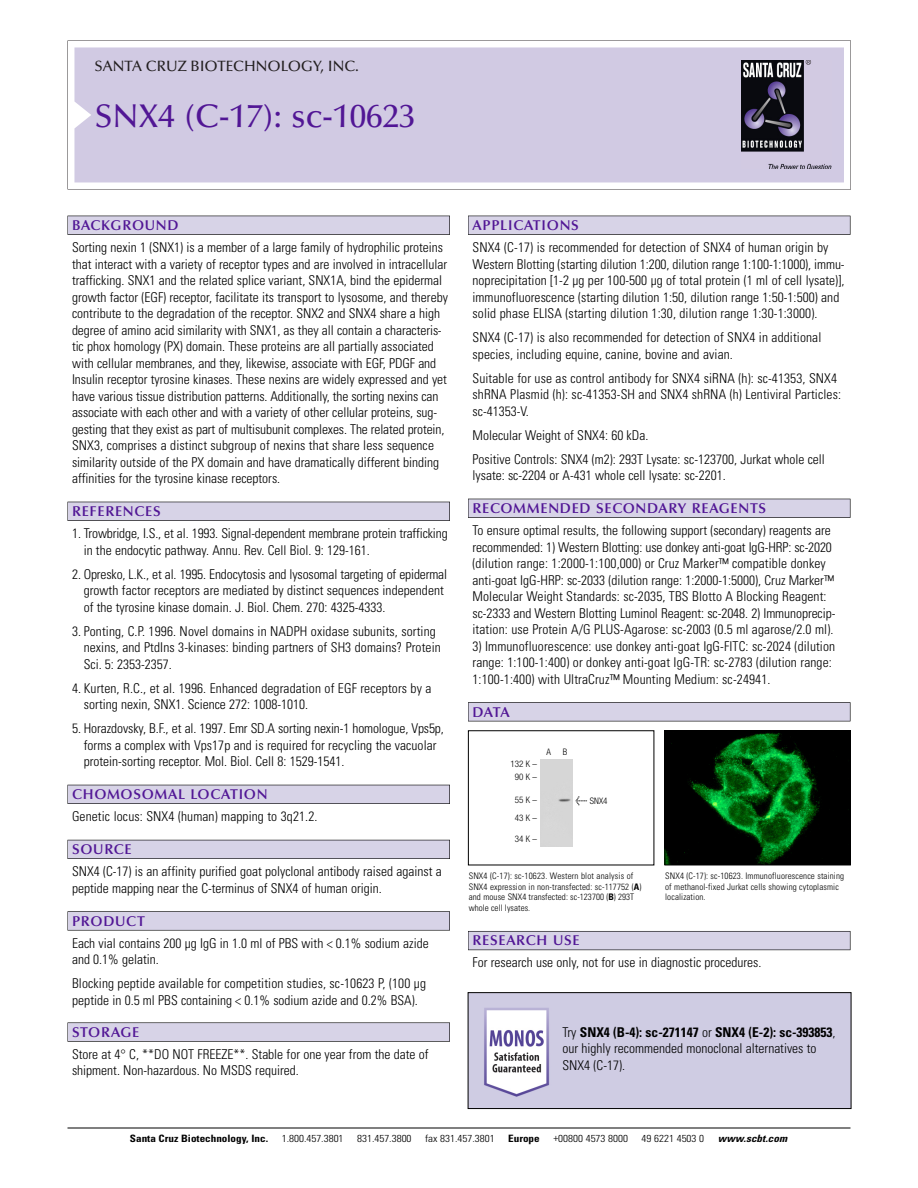
<style>
.page{position:relative;width:918px;height:1188px;background:#fff}
.page>*{position:absolute;margin:0;border:0;box-sizing:border-box;transform-origin:0 0}
.t1{font:500 33px "Optima";color:#511695}
.t2{font:500 15px "Optima";color:#231f20}
.t3{font:600 14.25px "Optima";letter-spacing:.05em;color:#511695}
.t4{font:300 condensed 13.5px/16.5px "Univers";color:#000}
.t5{font:300 condensed 10.2px "Univers";color:#000;scale:1.1 1}
.t6{font:700 condensed 10.2px "Univers";color:#000;scale:1.1 1}
.t7{font:italic 700 condensed 10.2px "Univers";letter-spacing:.005em;color:#000;scale:1.1 1}
.t8{font:300 condensed 9px/10.5px "Univers";letter-spacing:.015em;color:#000}
.t9{font:300 condensed 9px/13.5px "Helvetica Neue";letter-spacing:.005em;color:#000;text-align:center}
.s1{font-family:"Meta Plus";font-weight:400;font-stretch:normal;font-size:10.5px}
.s2{font-weight:700}
</style>
<div class="page">
<svg style="left:68px;top:40px;width:783px;height:149px"></svg>
<div style="left:74px;top:47px;width:770px;height:135px;background:#d1cae3"></div>
<img style="left:741px;top:60px;width:90px;height:108px">
<div style="left:68px;top:216px;width:382px;height:19px;background:#525155"></div>
<div style="left:68px;top:216px;width:381px;height:18px;background:#d7d3e7"></div>
<div style="left:68px;top:502px;width:382px;height:19px;background:#515055"></div>
<div style="left:68px;top:502px;width:381px;height:18px;background:#d7d3e7"></div>
<div style="left:68px;top:785px;width:382px;height:19px;background:#525158"></div>
<div style="left:68px;top:785px;width:381px;height:18px;background:#d7d3e7"></div>
<div style="left:68px;top:840px;width:382px;height:19px;background:#54535a"></div>
<div style="left:68px;top:840px;width:381px;height:18px;background:#d7d3e7"></div>
<svg style="left:68px;top:911px;width:382px;height:20px"></svg>
<div style="left:68px;top:912px;width:381px;height:18px;background:#d7d3e7"></div>
<svg style="left:68px;top:1022px;width:382px;height:20px"></svg>
<div style="left:68px;top:1023px;width:381px;height:18px;background:#d7d3e7"></div>
<div style="left:468px;top:216px;width:382px;height:19px;background:#525155"></div>
<div style="left:468px;top:216px;width:382px;height:18px;background:#d7d3e7"></div>
<div style="left:468px;top:499px;width:382px;height:19px;background:#515055"></div>
<div style="left:468px;top:499px;width:382px;height:18px;background:#d7d3e7"></div>
<div style="left:468px;top:702px;width:382px;height:19px;background:#545357"></div>
<div style="left:468px;top:703px;width:382px;height:18px;background:#d7d3e7"></div>
<div style="left:468px;top:931px;width:382px;height:19px;background:#5b5961"></div>
<div style="left:468px;top:932px;width:382px;height:18px;background:#d7d3e7"></div>
<hr style="left:68px;top:1128px;width:782px;height:1px;background:#000">
<img style="left:666px;top:732px;width:183px;height:131px">
<div style="left:664px;top:730px;width:187px;height:135px;border:1px solid #000"></div>
<div style="left:540px;top:760px;width:32px;height:86px;background:#d6d6d6"></div>
<img style="left:470px;top:994px;width:379px;height:113px">
<div style="left:468px;top:992px;width:383px;height:117px;border:1px solid #000"></div>
<p class="t2" style="left:94px;top:61px;width:266px">SANTA CRUZ BIOTECHNOLOGY, INC.</p>
<h1 class="t1" style="left:94px;top:103px;width:323px">SNX4 (C-17): sc-10623</h1>
<p class="t3" style="left:72px;top:219px;width:108px">BACKGROUND</p>
<p class="t4" style="left:72px;top:240px;width:377px">Sorting nexin 1 (SNX1) is a member of a large family of hydrophilic proteins that interact with a variety of receptor types and are involved in intracellular trafficking. SNX1 and the related splice variant, SNX1A, bind the epidermal growth factor (EGF) receptor, facilitate its transport to lysosome, and thereby contribute to the degradation of the receptor. SNX2 and SNX4 share a high degree of amino acid similarity with SNX1, as they all contain a characteris&shy;tic phox homology (PX) domain. These proteins are all partially associated with cellular membranes, and they, likewise, associate with EGF, PDGF and Insulin receptor tyrosine kinases. These nexins are widely expressed and yet have various tissue distribution patterns. Additionally, the sorting nexins can associate with each other and with a variety of other cellular proteins, sug&shy;gesting that they exist as part of multisubunit complexes. The related protein, SNX3, comprises a distinct subgroup of nexins that share less sequence similarity outside of the PX domain and have dramatically different binding affinities for the tyrosine kinase receptors.</p>
<p class="t3" style="left:72px;top:506px;width:90px">REFERENCES</p>
<p class="t4" style="left:84px;top:526px;width:366px;text-indent:-12px">1. Trowbridge, I.S., et al. 1993. Signal-dependent membrane protein trafficking in the endocytic pathway. Annu. Rev. Cell Biol. 9: 129-161.</p>
<p class="t4" style="left:84px;top:567px;width:365px;text-indent:-12px">2. Opresko, L.K., et al. 1995. Endocytosis and lysosomal targeting of epidermal growth factor receptors are mediated by distinct sequences independent of the tyrosine kinase domain. J. Biol. Chem. 270: 4325-4333.</p>
<p class="t4" style="left:84px;top:624px;width:359px;text-indent:-12px">3. Ponting, C.P. 1996. Novel domains in NADPH oxidase subunits, sorting nexins, and PtdIns 3-kinases: binding partners of SH3 domains? Protein<br>Sci. 5: 2353-2357.</p>
<p class="t4" style="left:84px;top:681px;width:349px;text-indent:-12px">4. Kurten, R.C., et al. 1996. Enhanced degradation of EGF receptors by a sorting nexin, SNX1. Science 272: 1008-1010.</p>
<p class="t4" style="left:84px;top:721px;width:362px;text-indent:-12px">5. Horazdovsky, B.F., et al. 1997. Emr SD.A sorting nexin-1 homologue, Vps5p, forms a complex with Vps17p and is required for recycling the vacuolar protein-sorting receptor. Mol. Biol. Cell 8: 1529-1541.</p>
<p class="t3" style="left:72px;top:789px;width:197px">CHOMOSOMAL LOCATION</p>
<p class="t4" style="left:72px;top:809px;width:247px">Genetic locus: SNX4 (human) mapping to 3q21.2.</p>
<p class="t3" style="left:72px;top:844px;width:61px">SOURCE</p>
<p class="t4" style="left:72px;top:864px;width:371px">SNX4 (C-17) is an affinity purified goat polyclonal antibody raised against a peptide mapping near the C-terminus of SNX4 of human origin.</p>
<p class="t3" style="left:72px;top:915px;width:74px">PRODUCT</p>
<p class="t4" style="left:72px;top:936px;width:358px">Each vial contains 200 µg IgG in 1.0 ml of PBS with &lt; 0.1% sodium azide and 0.1% gelatin.</p>
<p class="t4" style="left:72px;top:976px;width:356px">Blocking peptide available for competition studies, sc-10623 P, (100 µg peptide in 0.5 ml PBS containing &lt; 0.1% sodium azide and 0.2% BSA).</p>
<p class="t3" style="left:72px;top:1026px;width:69px">STORAGE</p>
<p class="t4" style="left:72px;top:1047px;width:358px">Store at 4° C, **DO NOT FREEZE**. Stable for one year from the date of shipment. Non-hazardous. No MSDS required.</p>
<p class="t3" style="left:473px;top:219px;width:108px">APPLICATIONS</p>
<p class="t4" style="left:473px;top:240px;width:374px">SNX4 (C-17) is recommended for detection of SNX4 of human origin by Western Blotting (starting dilution 1:200, dilution range 1:100-1:1000), immu&shy;noprecipitation [1-2 µg per 100-500 µg of total protein (1 ml of cell lysate)], immunofluorescence (starting dilution 1:50, dilution range 1:50-1:500) and solid phase ELISA (starting dilution 1:30, dilution range 1:30-1:3000).</p>
<p class="t4" style="left:473px;top:330px;width:350px">SNX4 (C-17) is also recommended for detection of SNX4 in additional species, including equine, canine, bovine and avian.</p>
<p class="t4" style="left:473px;top:371px;width:370px">Suitable for use as control antibody for SNX4 siRNA (h): sc-41353, SNX4 shRNA Plasmid (h): sc-41353-SH and SNX4 shRNA (h) Lentiviral Particles: sc-41353-V.</p>
<p class="t4" style="left:473px;top:424px;width:354px;line-height:24px">Molecular Weight of SNX4: 60 kDa.<br>Positive Controls: SNX4 (m2): 293T Lysate: sc-123700, Jurkat whole cell</p>
<p class="t4" style="left:473px;top:468px;width:255px">lysate: sc-2204 or A-431 whole cell lysate: sc-2201.</p>
<p class="t3" style="left:473px;top:503px;width:295px">RECOMMENDED SECONDARY REAGENTS</p>
<p class="t4" style="left:473px;top:523px;width:364px">To ensure optimal results, the following support (secondary) reagents are recommended: 1) Western Blotting: use donkey anti-goat IgG-HRP: sc-2020 (dilution range: 1:2000-1:100,000) or Cruz Marker™ compatible donkey anti-goat IgG-HRP: sc-2033 (dilution range: 1:2000-1:5000), Cruz Marker™ Molecular Weight Standards: sc-2035, TBS Blotto A Blocking Reagent: sc-2333 and Western Blotting Luminol Reagent: sc-2048. 2) Immunoprecip&shy;itation: use Protein A/G PLUS-Agarose: sc-2003 (0.5 ml agarose/2.0 ml).</p>
<p class="t4" style="left:473px;top:639px;width:364px">3) Immunofluorescence: use donkey anti-goat IgG-FITC: sc-2024 (dilution range: 1:100-1:400) or donkey anti-goat IgG-TR: sc-2783 (dilution range:<br>1:100-1:400) with UltraCruz™ Mounting Medium: sc-24941.</p>
<p class="t3" style="left:473px;top:706px;width:39px">DATA</p>
<p class="t9" style="left:511px;top:758px;width:28px">132 K –<br>90K–</p>
<p class="t9" style="left:515px;top:791px;width:24px;line-height:18px;text-align:left">55K–<br>43K–</p>
<p class="t9" style="left:515px;top:833px;width:24px">34K–</p>
<p class="t9" style="left:547px;top:746px;width:6px">A</p>
<p class="t9" style="left:563px;top:746px;width:6px">B</p>
<p class="t9" style="left:576px;top:794px;width:33px"><span class="s1">&lt;</span> SNX4</p>
<p class="t8" style="left:469px;top:872px;width:174px">SNX4 (C-17): sc-10623. Western blot analysis of SNX4 expression in non-transfected: sc-117752 (<span class="s2">A</span>) and mouse SNX4 transfected: sc-123700 (<span class="s2">B</span>) 293T whole cell lysates.</p>
<p class="t8" style="left:665px;top:872px;width:181px">SNX4 (C-17): sc-10623. Immunofluorescence staining of methanol-fixed Jurkat cells showing cytoplasmic localization.</p>
<p class="t3" style="left:473px;top:935px;width:109px">RESEARCH USE</p>
<p class="t4" style="left:473px;top:956px;width:290px">For research use only, not for use in diagnostic procedures.</p>
<p class="t4" style="left:563px;top:1025px;width:275px">Try <span class="s2">SNX4 (B-4): sc-271147</span> or <span class="s2">SNX4 (E-2): sc-393853</span>, our highly recommended monoclonal alternatives to<br>SNX4 (C-17).</p>
<p class="t6" style="left:130px;top:1135px;width:127px">Santa Cruz Biotechnology, Inc.</p>
<p class="t5" style="left:282px;top:1135px;width:58px">1.800.457.3801</p>
<p class="t5" style="left:357px;top:1135px;width:51px">831.457.3800</p>
<p class="t5" style="left:425px;top:1135px;width:65px">fax 831.457.3801</p>
<p class="t6" style="left:508px;top:1135px;width:30px">Europe</p>
<p class="t5" style="left:553px;top:1135px;width:69px">+00800 4573 8000</p>
<p class="t5" style="left:642px;top:1135px;width:58px">49 6221 4503 0</p>
<p class="t7" style="left:718px;top:1135px;width:64px">www.scbt.com</p>
</div>
